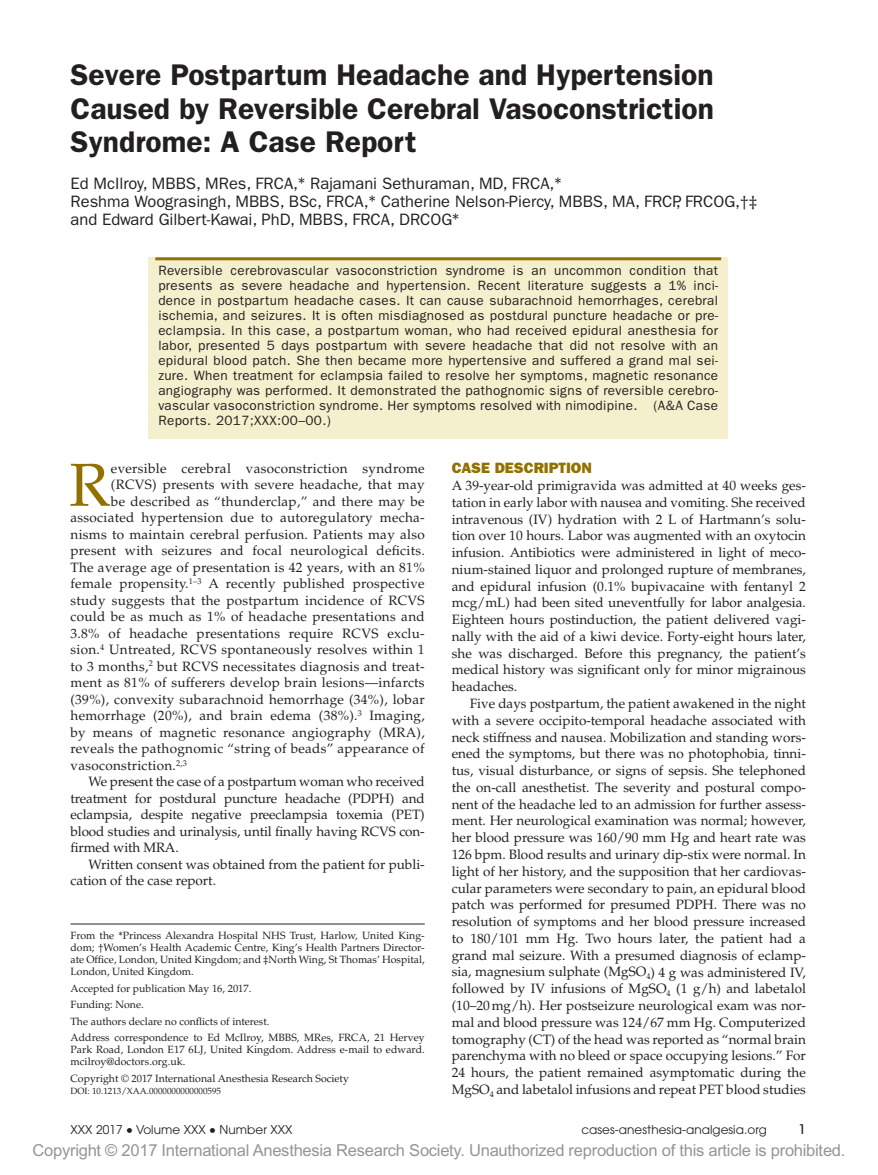
<style>
.page{position:relative;width:878px;height:1175px;background:#fff}
.page>*{position:absolute;margin:0;border:0;box-sizing:border-box;transform-origin:0 0}
.t1{font:60.6px "Palatino LT Std";color:#927100}
.t2{font:600 30px/33px "ITC Franklin Gothic Std";color:#231f20;text-align:justify}
.t3{font:16.5px/18px "ITC Franklin Gothic Std";color:#231f20}
.t4{font:16.5px "Arial MT Std";letter-spacing:-.015em;color:#939598}
.t5{font:15px "ITC Franklin Gothic Std Hvy";color:#927100}
.t6{font:13.5px/16.8px "Palatino LT Std";letter-spacing:.02em;color:#231f20;text-align:justify}
.t7{font:13.5px/15px "ITC Franklin Gothic Std";letter-spacing:.025em;color:#231f20;text-align:justify}
.t8{font:13.5px "Palatino LT Std";letter-spacing:-.01em;color:#231f20}
.t9{font:13.5px "Palatino LT Std";color:#231f20}
.t10{font:500 condensed 13.5px "Avant Garde";color:#231f20}
.t11{font:12px "Avant Garde";letter-spacing:.005em;color:#231f20}
.t12{font:10.5px/12px "Palatino LT Std";color:#231f20}
.t13{font:9px "Palatino LT Std";color:#231f20}
.s1{font-family:"Cambria Math"}
.s2{font-family:"Gandhari Unicode";font-size:18.75px}
</style>
<div class="page">
<div style="left:148px;top:257px;width:580px;height:182px;background:#f4f0cd"></div>
<hr style="left:155px;top:257px;width:566px;height:3px;background:#927100">
<hr style="left:70px;top:923px;width:354px;height:1px;background:#231f20">
<h2 class="t2" style="left:70px;top:59px;width:645px">Severe Postpartum Headache and Hypertension Caused by Reversible Cerebral Vasoconstriction Syndrome: A Case Report</h2>
<p class="t3" style="left:70px;top:174px;width:688px">Ed McIlroy, MBBS, MRes, FRCA,<span class="s1">*</span> Rajamani Sethuraman, MD, FRCA,<span class="s1">*<br></span>Reshma Woograsingh, MBBS, BSc, FRCA,<span class="s1">*</span> Catherine Nelson-Piercy, MBBS, MA, FRCP, FRCOG,<span class="s1">†‡ </span>and Edward Gilbert-Kawai, PhD, MBBS, FRCA, DRCOG<span class="s1">*</span></p>
<p class="t7" style="left:158px;top:263px;width:561px">Reversible cerebrovascular vasoconstriction syndrome is an uncommon condition that presents as severe headache and hypertension. Recent literature suggests a 1% inci&shy;dence in postpartum headache cases. It can cause subarachnoid hemorrhages, cerebral ischemia, and seizures. It is often misdiagnosed as postdural puncture headache or pre&shy;eclampsia. In this case, a postpartum woman, who had received epidural anesthesia for labor, presented 5 days postpartum with severe headache that did not resolve with an epidural blood patch. She then became more hypertensive and suffered a grand mal sei&shy;zure. When treatment for eclampsia failed to resolve her symptoms, magnetic resonance angiography was performed. It demonstrated the pathognomic signs of reversible cerebro&shy;vascular vasoconstriction syndrome. Her symptoms resolved with nimodipine. (A&amp;A Case Reports. 2017;XXX:00–00.)</p>
<h1 class="t1" style="left:69px;top:449px;width:42px">R</h1>
<p class="t6" style="left:111px;top:460px;width:315px">eversible cerebral vasoconstriction syndrome</p>
<p class="t6" style="left:111px;top:476px;width:315px">(RCVS) presents with severe headache, that may</p>
<p class="t6" style="left:111px;top:493px;width:315px">be described as “thunderclap,” and there may be</p>
<p class="t6" style="left:71px;top:509px;width:356px">associated hypertension due to autoregulatory mecha-</p>
<p class="t6" style="left:71px;top:526px;width:355px">nisms to maintain cerebral perfusion. Patients may also</p>
<p class="t6" style="left:71px;top:542px;width:356px">present with seizures and focal neurological deficits.</p>
<p class="t6" style="left:71px;top:559px;width:355px">The average age of presentation is 42 years, with an 81%</p>
<p class="t6" style="left:71px;top:575px;width:356px">female propensity.<sup>1–3</sup> A recently published prospective</p>
<p class="t6" style="left:70px;top:592px;width:355px">study suggests that the postpartum incidence of RCVS</p>
<p class="t6" style="left:70px;top:608px;width:356px">could be as much as 1% of headache presentations and</p>
<p class="t6" style="left:70px;top:625px;width:355px">3.8% of headache presentations require RCVS exclu-</p>
<p class="t6" style="left:70px;top:641px;width:355px">sion.<sup>4</sup> Untreated, RCVS spontaneously resolves within 1</p>
<p class="t6" style="left:70px;top:658px;width:356px">to 3 months,<sup>2</sup> but RCVS necessitates diagnosis and treat-</p>
<p class="t6" style="left:71px;top:674px;width:355px">ment as 81% of sufferers develop brain lesions—infarcts</p>
<p class="t6" style="left:71px;top:691px;width:355px">(39%), convexity subarachnoid hemorrhage (34%), lobar</p>
<p class="t6" style="left:71px;top:707px;width:355px">hemorrhage (20%), and brain edema (38%).<sup>3</sup> Imaging,</p>
<p class="t6" style="left:71px;top:724px;width:355px">by means of magnetic resonance angiography (MRA),</p>
<p class="t6" style="left:71px;top:740px;width:356px">reveals the pathognomic “string of beads” appearance of</p>
<p class="t6" style="left:71px;top:757px;width:118px">vasoconstriction.<sup>2,3</sup></p>
<p class="t8" style="left:88px;top:773px;width:338px">We present the case of a postpartum woman who received</p>
<p class="t8" style="left:71px;top:790px;width:355px">treatment for postdural puncture headache (PDPH) and</p>
<p class="t8" style="left:71px;top:806px;width:355px">eclampsia, despite negative preeclampsia toxemia (PET)</p>
<p class="t8" style="left:71px;top:823px;width:355px">blood studies and urinalysis, until finally having RCVS con-</p>
<p class="t8" style="left:71px;top:839px;width:110px">firmed with MRA.</p>
<p class="t9" style="left:88px;top:856px;width:338px">Written consent was obtained from the patient for publi-</p>
<p class="t9" style="left:71px;top:872px;width:147px">cation of the case report.</p>
<p class="t12" style="left:70px;top:930px;width:356px;text-align:justify">From the <span class="s1">*</span>Princess Alexandra Hospital NHS Trust, Harlow, United King&shy;dom; <span class="s1">†</span>Women’s Health Academic Centre, King’s Health Partners Director&shy;ate Office, London, United Kingdom; and <span class="s1">‡</span>North Wing, St Thomas’ Hospital, London, United Kingdom.</p>
<p class="t12" style="left:70px;top:980px;width:356px;line-height:16.5px">Accepted for publication May 16, 2017.<br>Funding: None.<br>The authors declare no conflicts of interest.<br>Address correspondence to Ed McIlroy, MBBS, MRes, FRCA, 21 Hervey</p>
<p class="t12" style="left:70px;top:1044px;width:356px">Park Road, London E17 6LJ, United Kingdom. Address e-mail to edward. mcilroy@doctors.org.uk.</p>
<p class="t12" style="left:70px;top:1072px;width:280px">Copyright © 2017 International Anesthesia Research Society</p>
<p class="t13" style="left:70px;top:1085px;width:152px">DOI: 10.1213/XAA.0000000000000595</p>
<p class="t5" style="left:452px;top:459px;width:142px">CASE DESCRIPTION</p>
<p class="t6" style="left:452px;top:477px;width:356px">A 39-year-old primigravida was admitted at 40 weeks ges&shy;tation in early labor with nausea and vomiting. She received intravenous (IV) hydration with 2 L of Hartmann’s solu&shy;tion over 10 hours. Labor was augmented with an oxytocin infusion. Antibiotics were administered in light of meco&shy;nium-stained liquor and prolonged rupture of membranes, and epidural infusion (0.1% bupivacaine with fentanyl 2 mcg/mL) had been sited uneventfully for labor analgesia.<br>Eighteen hours postinduction, the patient delivered vagi&shy;nally with the aid of a kiwi device. Forty-eight hours later, she was discharged. Before this pregnancy, the patient’s medical history was significant only for minor migrainous headaches.</p>
<p class="t6" style="left:451px;top:695px;width:356px;text-indent:18px">Five days postpartum, the patient awakened in the night with a severe occipito-temporal headache associated with neck stiffness and nausea. Mobilization and standing wors&shy;ened the symptoms, but there was no photophobia, tinni&shy;tus, visual disturbance, or signs of sepsis. She telephoned the on-call anesthetist. The severity and postural compo&shy;nent of the headache led to an admission for further assess&shy;ment. Her neurological examination was normal; however, her blood pressure was 160/90 mm Hg and heart rate was 126 bpm. Blood results and urinary dip-stix were normal. In light of her history, and the supposition that her cardiovas&shy;cular parameters were secondary to pain, an epidural blood patch was performed for presumed PDPH. There was no resolution of symptoms and her blood pressure increased to 180/101 mm Hg. Two hours later, the patient had a grand mal seizure. With a presumed diagnosis of eclamp&shy;sia, magnesium sulphate (MgSO<sub>4</sub>) 4 g was administered IV, followed by IV infusions of MgSO<sub>4</sub> (1 g/h) and labetalol (10–20mg/h). Her postseizure neurological exam was nor&shy;mal and blood pressure was 124/67 mm Hg. Computerized tomography (CT) of the head was reported as “normal brain parenchyma with no bleed or space occupying lesions.” For 24 hours, the patient remained asymptomatic during the MgSO<sub>4</sub> and labetalol infusions and repeat PET blood studies</p>
<p class="t11" style="left:70px;top:1123px;width:223px">XXX 2017 <span class="s2">•</span> Volume XXX <span class="s2">•</span> Number XXX</p>
<p class="t11" style="left:581px;top:1123px;width:187px">cases-anesthesia-analgesia.org</p>
<p class="t10" style="left:798px;top:1121px;width:9px">1</p>
<p class="t4" style="left:33px;top:1141px;width:814px">Copyright © 2017 International Anesthesia Research Society. Unauthorized reproduction of this article is prohibited.</p>
</div>
